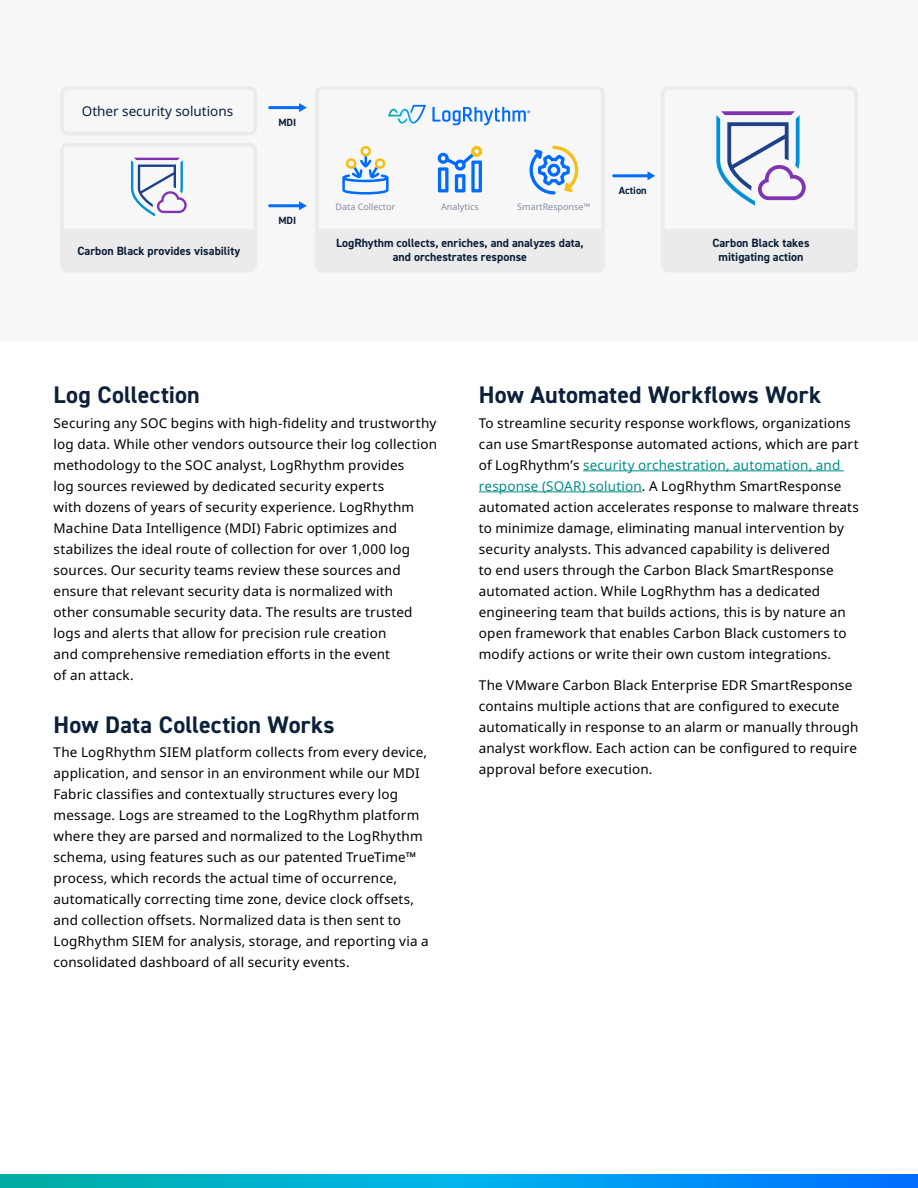
<style>
.page{position:relative;width:918px;height:1188px;background:#fff}
.page>*{position:absolute;margin:0;border:0;box-sizing:border-box;transform-origin:0 0}
.Header_16_Auto{font:700 24px "DIN2014";letter-spacing:.005em;color:#0c203a}
.Body{font:13.5px/21px "Noto Sans";letter-spacing:.01em;color:#000}
.t1{font:13.5px "Noto Sans";color:#0c203a}
.t2{font:700 12px/14.4px "DIN2014";color:#0c203a;text-align:center}
.t3{font:700 10.5px "DIN2014";color:#0c203a}
.t4{font:9px "Noto Sans";color:#838f9e}
.s1{color:#008f85}
</style>
<div class="page">
<svg style="left:0;top:1174px;width:918px;height:14px;background:#00a1de"></svg>
<div style="left:0;top:0;width:918px;height:341px;background:#f7f7f7"></div>
<hr style="left:583px;top:471px;width:261px;height:1px;background:#008f85">
<hr style="left:479px;top:492px;width:163px;height:1px;background:#008f85">
<div style="left:65px;top:229px;width:187px;height:39px;background:#ebebeb"></div>
<div style="left:666px;top:229px;width:187px;height:39px;background:#ebebeb"></div>
<div style="left:60px;top:86px;width:197px;height:50px;border:4px solid #ebebeb;border-radius:6px"></div>
<div style="left:60px;top:143px;width:197px;height:130px;border:4px solid #ebebeb;border-radius:6px"></div>
<div style="left:661px;top:86px;width:197px;height:187px;border:4px solid #ebebeb;border-radius:6px"></div>
<div style="left:320px;top:229px;width:280px;height:39px;background:#ebebeb"></div>
<div style="left:315px;top:86px;width:290px;height:187px;border:4px solid #ebebeb;border-radius:6px"></div>
<hr style="left:270px;top:106px;width:30px;height:3px;background:#006bff">
<svg style="left:299px;top:103px;width:8px;height:9px"></svg>
<hr style="left:270px;top:204px;width:30px;height:3px;background:#006bff">
<svg style="left:299px;top:201px;width:8px;height:9px"></svg>
<hr style="left:614px;top:174px;width:35px;height:3px;background:#006bff">
<svg style="left:648px;top:171px;width:7px;height:9px"></svg>
<svg style="left:438px;top:146px;width:44px;height:46px"></svg>
<svg style="left:342px;top:146px;width:47px;height:49px"></svg>
<svg style="left:530px;top:146px;width:48px;height:49px"></svg>
<svg style="left:131px;top:158px;width:56px;height:58px"></svg>
<svg style="left:716px;top:111px;width:90px;height:95px"></svg>
<svg style="left:388px;top:105px;width:38px;height:19px"></svg>
<svg style="left:432px;top:107px;width:98px;height:18px"></svg>
<p class="t1" style="left:82px;top:101px;width:153px">Other security solutions</p>
<p class="t3" style="left:278px;top:115px;width:19px">MDI</p>
<p class="t3" style="left:278px;top:213px;width:19px">MDI</p>
<p class="t4" style="left:336px;top:201px;width:61px">Data Collector</p>
<p class="t4" style="left:441px;top:201px;width:39px">Analytics</p>
<p class="t4" style="left:517px;top:201px;width:75px">SmartResponse™</p>
<p class="t3" style="left:619px;top:183px;width:29px">Action</p>
<p class="t2" style="left:78px;top:243px;width:164px">Carbon Black provides visability</p>
<p class="t2" style="left:712px;top:235px;width:99px">Carbon Black takes mitigating action</p>
<p class="t2" style="left:336px;top:235px;width:249px">LogRhythm collects, enriches, and analyzes data, and orchestrates response</p>
<p class="Header_16_Auto" style="left:54px;top:379px;width:148px">Log Collection</p>
<p class="Body" style="left:54px;top:412px;width:385px">Securing any SOC begins with high-fidelity and trustworthy log data. While other vendors outsource their log collection methodology to the SOC analyst, LogRhythm provides<br>log sources reviewed by dedicated security experts<br>with dozens of years of security experience. LogRhythm Machine Data Intelligence (MDI) Fabric optimizes and stabilizes the ideal route of collection for over 1,000 log sources. Our security teams review these sources and ensure that relevant security data is normalized with<br>other consumable security data. The results are trusted logs and alerts that allow for precision rule creation<br>and comprehensive remediation efforts in the event<br>of an attack.</p>
<p class="Header_16_Auto" style="left:54px;top:708px;width:282px">How Data Collection Works</p>
<p class="Body" style="left:54px;top:742px;width:377px">The LogRhythm SIEM platform collects from every device, application, and sensor in an environment while our MDI Fabric classifies and contextually structures every log message. Logs are streamed to the LogRhythm platform where they are parsed and normalized to the LogRhythm schema, using features such as our patented TrueTime™ process, which records the actual time of occurrence, automatically correcting time zone, device clock offsets, and collection offsets. Normalized data is then sent to LogRhythm SIEM for analysis, storage, and reporting via a consolidated dashboard of all security events.</p>
<p class="Header_16_Auto" style="left:479px;top:379px;width:344px">How Automated Workflows Work</p>
<p class="Body" style="left:479px;top:412px;width:382px">To streamline security response workflows, organizations can use SmartResponse automated actions, which are part of LogRhythm’s <span class="s1">security orchestration, automation, and response (SOAR) solution</span>. A LogRhythm SmartResponse automated action accelerates response to malware threats to minimize damage, eliminating manual intervention by security analysts. This advanced capability is delivered<br>to end users through the Carbon Black SmartResponse automated action. While LogRhythm has a dedicated engineering team that builds actions, this is by nature an open framework that enables Carbon Black customers to modify actions or write their own custom integrations.</p>
<p class="Body" style="left:479px;top:675px;width:381px">The VMware Carbon Black Enterprise EDR SmartResponse contains multiple actions that are configured to execute automatically in response to an alarm or manually through analyst workflow. Each action can be configured to require approval before execution.</p>
</div>
